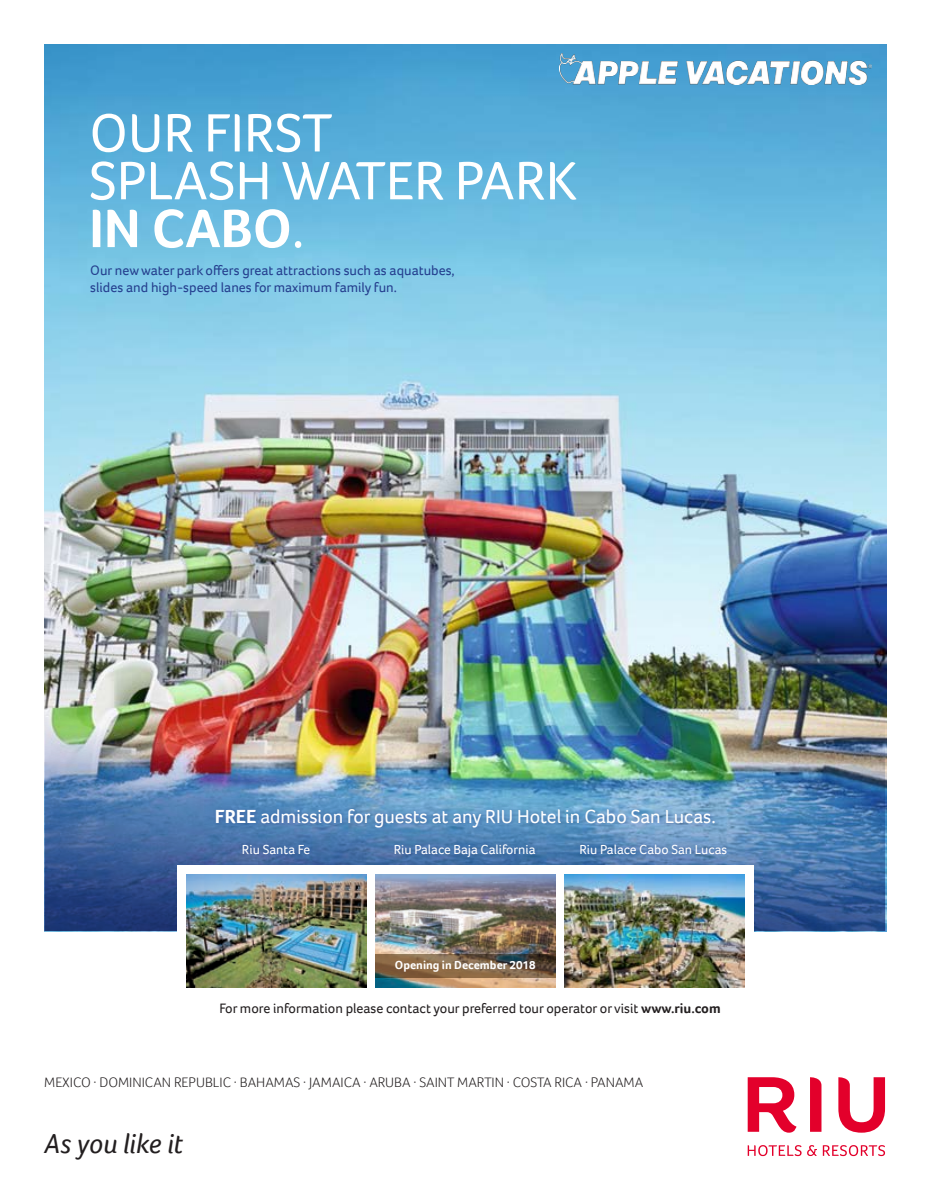
<style>
.page{position:relative;width:929px;height:1202px;background:#fff}
.page>*{position:absolute;margin:0;border:0;box-sizing:border-box;transform-origin:0 0}
.t1{font:55.5px/47.8px "Foco";color:#fff}
.t2{font:italic 28.35px "Foco";color:#231f20}
.t3{font:19.5px "Foco";color:#fff}
.t4{font:300 14.1px "Foco";color:#231f20}
.texto_comun{font:13.95px/16.8px "Foco";color:#253f8e}
.texto_comun-2{font:13.95px "Foco";color:#231f20}
.t5{font:13.5px "Foco";color:#fff}
.t6{font:700 12px "Foco";color:#fff}
.s1{font-weight:700}
</style>
<div class="page">
<img style="left:44px;top:44px;width:842px;height:887px">
<img style="left:44px;top:716px;width:840px;height:214px">
<svg style="left:747px;top:1077px;width:137px;height:79px"></svg>
<div style="left:177px;top:864px;width:576px;height:76px;background:#fff"></div>
<img style="left:564px;top:874px;width:180px;height:113px">
<img style="left:186px;top:874px;width:180px;height:113px">
<img style="left:375px;top:874px;width:180px;height:113px">
<div style="left:239px;top:841px;width:74px;height:16px;background:#253f8e;opacity:.36"></div>
<div style="left:391px;top:840px;width:147px;height:19px;background:#253f8e;opacity:.36"></div>
<div style="left:576px;top:840px;width:153px;height:17px;background:#253f8e;opacity:.36"></div>
<div style="left:213px;top:805px;width:506px;height:27px;background:#253f8e;opacity:.5"></div>
<svg style="left:375px;top:954px;width:180px;height:23px;background:#765d43"></svg>
<img style="left:559px;top:53px;width:312px;height:32px">
<p class="t1" style="left:89px;top:108px;width:244px">OUR FIRST</p>
<p class="t1" style="left:89px;top:156px;width:489px">SPLASH WATER PARK<br><span class="s1">IN CABO</span>.</p>
<p class="texto_comun" style="left:90px;top:262px;width:366px">Our new water park offers great attractions such as aquatubes, slides and high-speed lanes for maximum family fun.</p>
<p class="t3" style="left:215px;top:803px;width:502px"><span class="s1">FREE</span> admission for guests at any RIU Hotel in Cabo San Lucas.</p>
<p class="t5" style="left:242px;top:840px;width:70px">Riu Santa Fe</p>
<p class="t5" style="left:393px;top:840px;width:143px">Riu Palace Baja California</p>
<p class="t5" style="left:579px;top:840px;width:149px">Riu Palace Cabo San Lucas</p>
<p class="t6" style="left:395px;top:957px;width:142px">Opening in December 2018</p>
<p class="texto_comun-2" style="left:219px;top:999px;width:502px">For more information please contact your preferred tour operator or visit <span class="s1">www.riu.com</span></p>
<p class="t4" style="left:44px;top:1073px;width:600px">MEXICO · DOMINICAN REPUBLIC · BAHAMAS · JAMAICA · ARUBA · SAINT MARTIN · COSTA RICA · PANAMA</p>
<p class="t2" style="left:44px;top:1124px;width:140px">As you like it</p>
</div>
